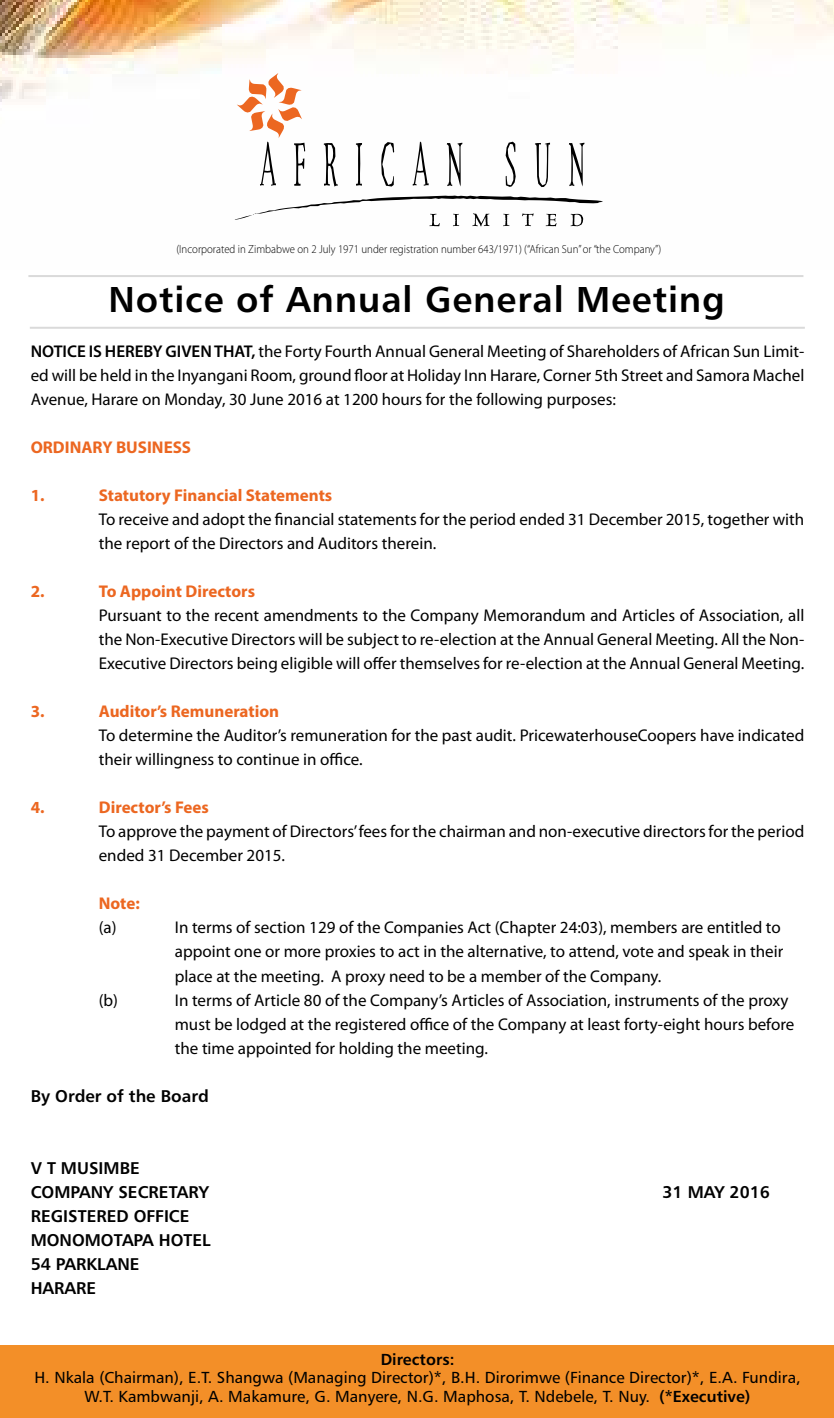
<style>
.page{position:relative;width:834px;height:1418px;background:#fff}
.page>*{position:absolute;margin:0;border:0;box-sizing:border-box;transform-origin:0 0}
.t1{font:36px "Humanist 777 BT Bold B";letter-spacing:.025em;color:#000}
.t2{font:17px/24px "Myriad Pro";color:#000}
.t3{font:700 17px "Myriad Pro";color:#ec6721}
.t4{font:17px/24px "Humanist 777 BT Bold B";color:#000}
.t5{font:16px/18.6px "Humanist 777 BT Roman B";color:#000;text-align:center}
.t6{font:16px "Humanist 777 BT Bold B";color:#000}
.t7{font:300 11.8px "Myriad Pro";color:#000;scale:.92 1}
.s1{font-weight:600}
.s2{font-family:"Humanist 777 BT Bold B"}
</style>
<div class="page">
<img style="left:0;top:0;width:833px;height:227px">
<div style="left:0;top:1345px;width:833px;height:72px;background:#f38f28"></div>
<svg style="left:235px;top:196px;width:368px;height:30px"></svg>
<svg style="left:236px;top:73px;width:69px;height:113px"></svg>
<svg style="left:324px;top:143px;width:14px;height:43px"></svg>
<svg style="left:356px;top:143px;width:6px;height:43px"></svg>
<svg style="left:381px;top:142px;width:13px;height:44px"></svg>
<svg style="left:412px;top:141px;width:16px;height:45px"></svg>
<svg style="left:447px;top:143px;width:15px;height:43px"></svg>
<svg style="left:505px;top:142px;width:10px;height:45px"></svg>
<svg style="left:535px;top:143px;width:15px;height:44px"></svg>
<svg style="left:569px;top:143px;width:15px;height:43px"></svg>
<hr style="left:30px;top:327px;width:774px;height:2px;background:#dadada">
<hr style="left:28px;top:275px;width:775px;height:2px;background:#dadada">
<p class="t7" style="left:176px;top:242px;width:528px">(Incorporated in Zimbabwe on 2 July 1971 under registration number 643/1971) (“African Sun” or “the Company”)</p>
<h1 class="t1" style="left:108px;top:277px;width:618px">Notice of Annual General Meeting</h1>
<p class="t2" style="left:31px;top:340px;width:775px;text-align:justify"><span class="s1">NOTICE IS HEREBY GIVEN THAT,</span> the Forty Fourth Annual General Meeting of Shareholders of African Sun Limit&shy;ed will be held in the Inyangani Room, ground floor at Holiday Inn Harare, Corner 5th Street and Samora Machel Avenue, Harare on Monday, 30 June 2016 at 1200 hours for the following purposes:</p>
<p class="t3" style="left:31px;top:436px;width:162px">ORDINARY BUSINESS</p>
<p class="t3" style="left:31px;top:484px;width:15px">1.</p>
<p class="t3" style="left:99px;top:484px;width:235px">Statutory Financial Statements</p>
<p class="t2" style="left:99px;top:508px;width:706px">To receive and adopt the financial statements for the period ended 31 December 2015, together with the report of the Directors and Auditors therein.</p>
<p class="t3" style="left:31px;top:580px;width:15px">2.</p>
<p class="t3" style="left:99px;top:580px;width:158px">To Appoint Directors</p>
<p class="t2" style="left:99px;top:604px;width:707px;text-align:justify">Pursuant to the recent amendments to the Company Memorandum and Articles of Association, all the Non-Executive Directors will be subject to re-election at the Annual General Meeting. All the Non-Executive Directors being eligible will offer themselves for re-election at the Annual General Meeting.</p>
<p class="t3" style="left:31px;top:700px;width:15px">3.</p>
<p class="t3" style="left:99px;top:700px;width:182px">Auditor’s Remuneration</p>
<p class="t2" style="left:99px;top:724px;width:707px">To determine the Auditor’s remuneration for the past audit. PricewaterhouseCoopers have indicated their willingness to continue in office.</p>
<p class="t3" style="left:31px;top:796px;width:15px">4.</p>
<p class="t3" style="left:99px;top:796px;width:112px">Director’s Fees</p>
<p class="t2" style="left:99px;top:820px;width:707px">To approve the payment of Directors’ fees for the chairman and non-executive directors for the period ended 31 December 2015.</p>
<p class="t3" style="left:99px;top:892px;width:43px">Note:</p>
<p class="t2" style="left:99px;top:916px;width:19px">(a)</p>
<p class="t2" style="left:175px;top:916px;width:609px">In terms of section 129 of the Companies Act (Chapter 24:03), members are entitled to appoint one or more proxies to act in the alternative, to attend, vote and speak in their place at the meeting. A proxy need to be a member of the Company.</p>
<p class="t2" style="left:99px;top:988px;width:21px">(b)</p>
<p class="t2" style="left:175px;top:988px;width:621px">In terms of Article 80 of the Company’s Articles of Association, instruments of the proxy must be lodged at the registered office of the Company at least forty-eight hours before the time appointed for holding the meeting.</p>
<p class="t4" style="left:31px;top:1083px;width:180px">By Order of the Board</p>
<p class="t4" style="left:31px;top:1155px;width:180px">V T MUSIMBE<br>COMPANY SECRETARY</p>
<p class="t4" style="left:31px;top:1203px;width:181px">REGISTERED OFFICE<br>MONOMOTAPA HOTEL<br>54 PARKLANE<br>HARARE</p>
<p class="t4" style="left:662px;top:1179px;width:109px">31 MAY 2016</p>
<p class="t6" style="left:380px;top:1348px;width:75px">Directors:</p>
<p class="t5" style="left:34px;top:1368px;width:767px">H. Nkala (Chairman), E.T. Shangwa (Managing Director)*, B.H. Dirorimwe (Finance Director)*, E.A. Fundira,<br>W.T. Kambwanji, A. Makamure, G. Manyere, N.G. Maphosa, T. Ndebele, T. Nuy. <span class="s2">(*Executive)</span></p>
</div>
